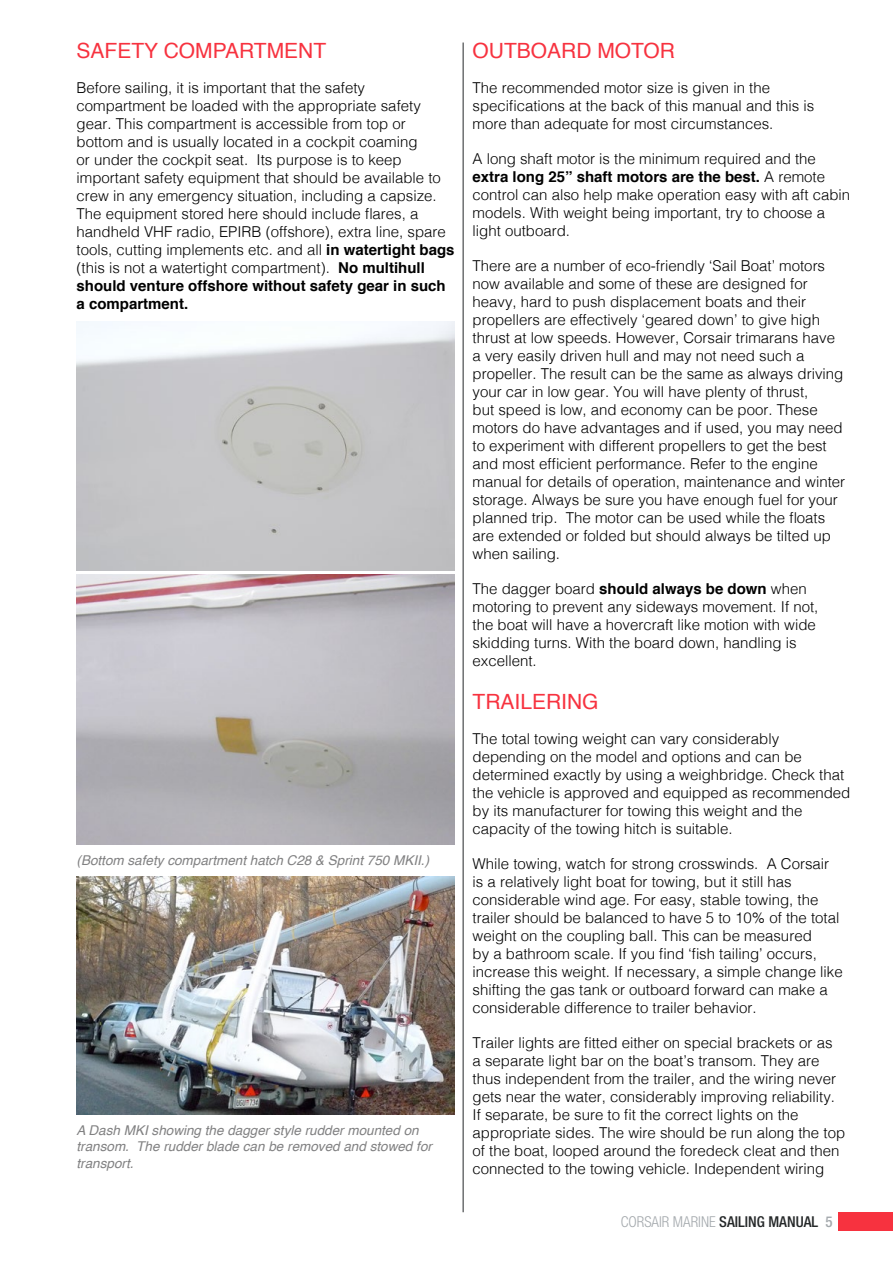
<style>
.page{position:relative;width:893px;height:1263px;background:#fff}
.page>*{position:absolute;margin:0;border:0;box-sizing:border-box;transform-origin:0 0}
.t1{font:21px "Helvetica";color:#f7323f}
.t2{font:300 15px/18px "Helvetica";color:#000}
.t3{font:300 condensed 15px "Helvetica Neue";color:#a4a9ad}
.t4{font:italic 13.5px/16.2px "Helvetica";color:#818182}
.s1{font-weight:700}
.s2{font-weight:500;color:#252829}
.s3{font-weight:500}
</style>
<div class="page">
<div style="left:839px;top:1212px;width:54px;height:19px;background:#f7323f"></div>
<hr style="left:463px;top:43px;width:1px;height:1169px;background:#252829">
<img style="left:77px;top:321px;width:377px;height:249px">
<img style="left:77px;top:574px;width:377px;height:270px">
<img style="left:77px;top:877px;width:377px;height:238px">
<h1 class="t1" style="left:77px;top:35px;width:251px">SAFETY COMPARTMENT</h1>
<p class="t2" style="left:77px;top:78px;width:379px">Before sailing, it is important that the safety compartment be loaded with the appropriate safety gear. This compartment is accessible from top or bottom and is usually located in a cockpit coaming<br>or under the cockpit seat. Its purpose is to keep important safety equipment that should be available to crew in any emergency situation, including a capsize.<br>The equipment stored here should include flares, a handheld VHF radio, EPIRB (offshore), extra line, spare tools, cutting implements etc. and all <span class="s1">in watertight bags </span>(this is not a watertight compartment). <span class="s1">No multihull should venture offshore without safety gear in such a compartment.</span></p>
<p class="t4" style="left:77px;top:852px;width:354px">(Bottom safety compartment hatch C28 &amp; Sprint 750 MKII.)</p>
<p class="t4" style="left:77px;top:1122px;width:357px">A Dash MKI showing the dagger style rudder mounted on transom. The rudder blade can be removed and stowed for transport.</p>
<h1 class="t1" style="left:472px;top:35px;width:204px">OUTBOARD MOTOR</h1>
<p class="t2" style="left:472px;top:78px;width:343px">The recommended motor size is given in the specifications at the back of this manual and this is more than adequate for most circumstances.</p>
<p class="t2" style="left:472px;top:149px;width:379px">A long shaft motor is the minimum required and the <span class="s1">extra long 25” shaft motors are the best.</span> A remote control can also help make operation easy with aft cabin models. With weight being important, try to choose a light outboard.</p>
<p class="t2" style="left:472px;top:256px;width:374px">There are a number of eco-friendly ‘Sail Boat’ motors now available and some of these are designed for heavy, hard to push displacement boats and their propellers are effectively ‘geared down’ to give high thrust at low speeds. However, Corsair trimarans have a very easily driven hull and may not need such a propeller. The result can be the same as always driving your car in low gear. You will have plenty of thrust,<br>but speed is low, and economy can be poor. These motors do have advantages and if used, you may need to experiment with different propellers to get the best and most efficient performance. Refer to the engine manual for details of operation, maintenance and winter storage. Always be sure you have enough fuel for your planned trip. The motor can be used while the floats are extended or folded but should always be tilted up when sailing.</p>
<p class="t2" style="left:472px;top:579px;width:347px">The dagger board <span class="s1">should always be down</span> when motoring to prevent any sideways movement. If not, the boat will have a hovercraft like motion with wide skidding turns. With the board down, handling is excellent.</p>
<h1 class="t1" style="left:472px;top:685px;width:128px">TRAILERING</h1>
<p class="t2" style="left:472px;top:728px;width:379px">The total towing weight can vary considerably depending on the model and options and can be determined exactly by using a weighbridge. Check that the vehicle is approved and equipped as recommended by its manufacturer for towing this weight and the capacity of the towing hitch is suitable.</p>
<p class="t2" style="left:472px;top:853px;width:372px">While towing, watch for strong crosswinds. A Corsair is a relatively light boat for towing, but it still has considerable wind age. For easy, stable towing, the trailer should be balanced to have 5 to 10% of the total weight on the coupling ball. This can be measured<br>by a bathroom scale. If you find ‘fish tailing’ occurs, increase this weight. If necessary, a simple change like shifting the gas tank or outboard forward can make a considerable difference to trailer behavior.</p>
<p class="t2" style="left:472px;top:1032px;width:374px">Trailer lights are fitted either on special brackets or as<br>a separate light bar on the boat’s transom. They are thus independent from the trailer, and the wiring never gets near the water, considerably improving reliability.<br>If separate, be sure to fit the correct lights on the appropriate sides. The wire should be run along the top of the boat, looped around the foredeck cleat and then connected to the towing vehicle. Independent wiring</p>
<p class="t3" style="left:621px;top:1213px;width:213px">CORSAIR MARINE <span class="s2">SAILING MANUAL</span> <span class="s3">5</span></p>
</div>
